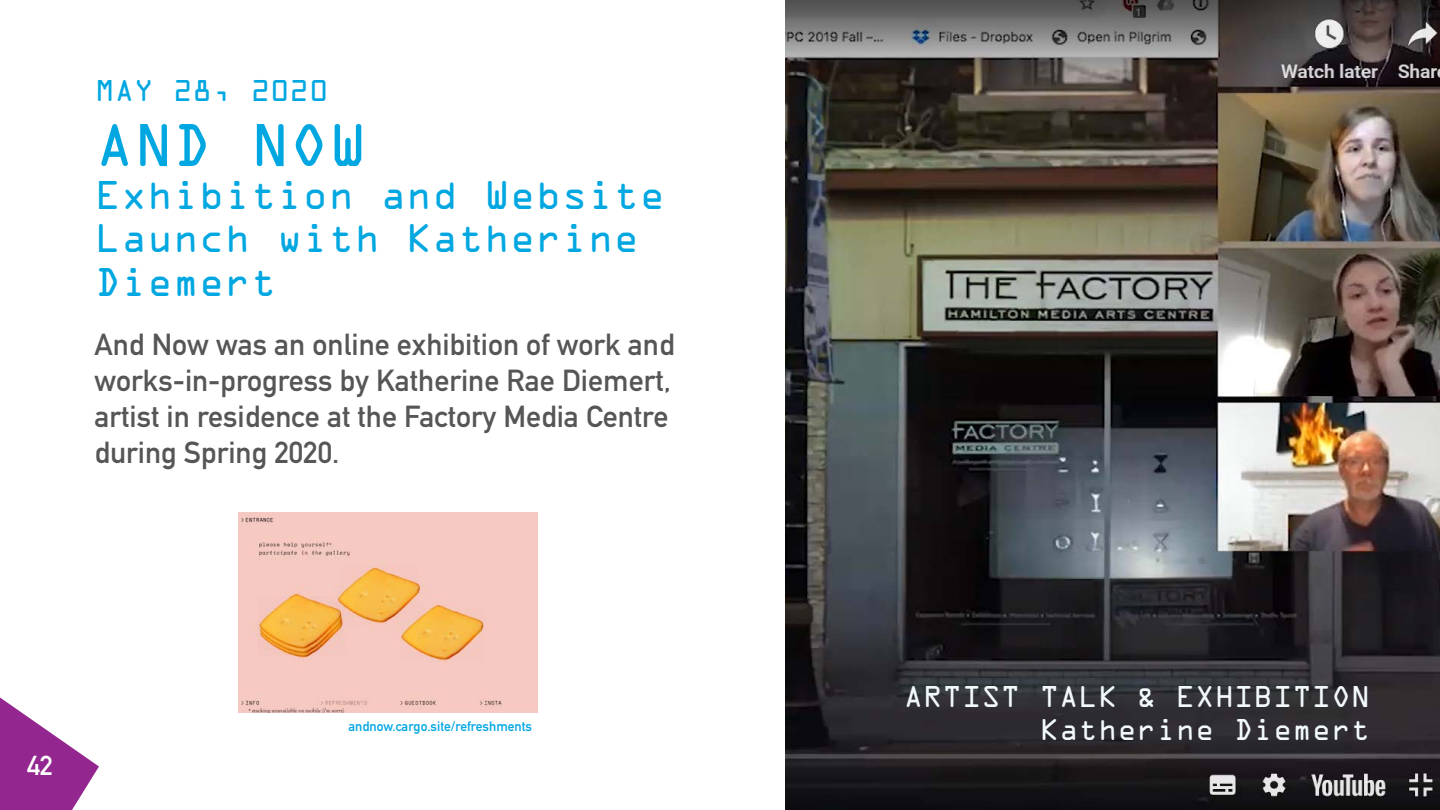
<style>
.page{position:relative;width:1440px;height:810px;background:#fff}
.page>*{position:absolute;margin:0;border:0;box-sizing:border-box;transform-origin:0 0}
.t1{font:54px "OCRA Std";color:#00a7e1}
.t2{font:36px/43.2px "OCRA Std";color:#00a7e1}
.t3{font:700 30px/36px "DIN Alternate";color:#565656}
.t4{font:27px/32.4px "OCRA Std";color:#f2f9fa;text-align:right}
.t5{font:27px "OCRA Std";color:#00a7e1}
.t6{font:700 27px "DIN Alternate";color:#fff}
.t7{font:700 13.5px "DIN Alternate";color:#00a7e1}
</style>
<div class="page">
<svg style="left:0;top:698px;width:99px;height:112px"></svg>
<img style="left:786px;top:0;width:654px;height:810px">
<img style="left:238px;top:513px;width:299px;height:200px">
<p class="t5" style="left:95px;top:79px;width:235px">MAY 28, 2020</p>
<h1 class="t1" style="left:95px;top:122px;width:274px">AND NOW</h1>
<p class="t2" style="left:95px;top:177px;width:572px">Exhibition and Website<br>Launch with Katherine<br>Diemert</p>
<p class="t3" style="left:94px;top:324px;width:582px">And Now was an online exhibition of work and works-in-progress by Katherine Rae Diemert, artist in residence at the Factory Media Centre during Spring 2020.</p>
<p class="t6" style="left:27px;top:745px;width:27px">42</p>
<p class="t7" style="left:348px;top:716px;width:185px">andnow.cargo.site/refreshments</p>
<p class="t4" style="left:904px;top:683px;width:468px">ARTIST TALK &amp; EXHIBITION<br>Katherine Diemert</p>
</div>
